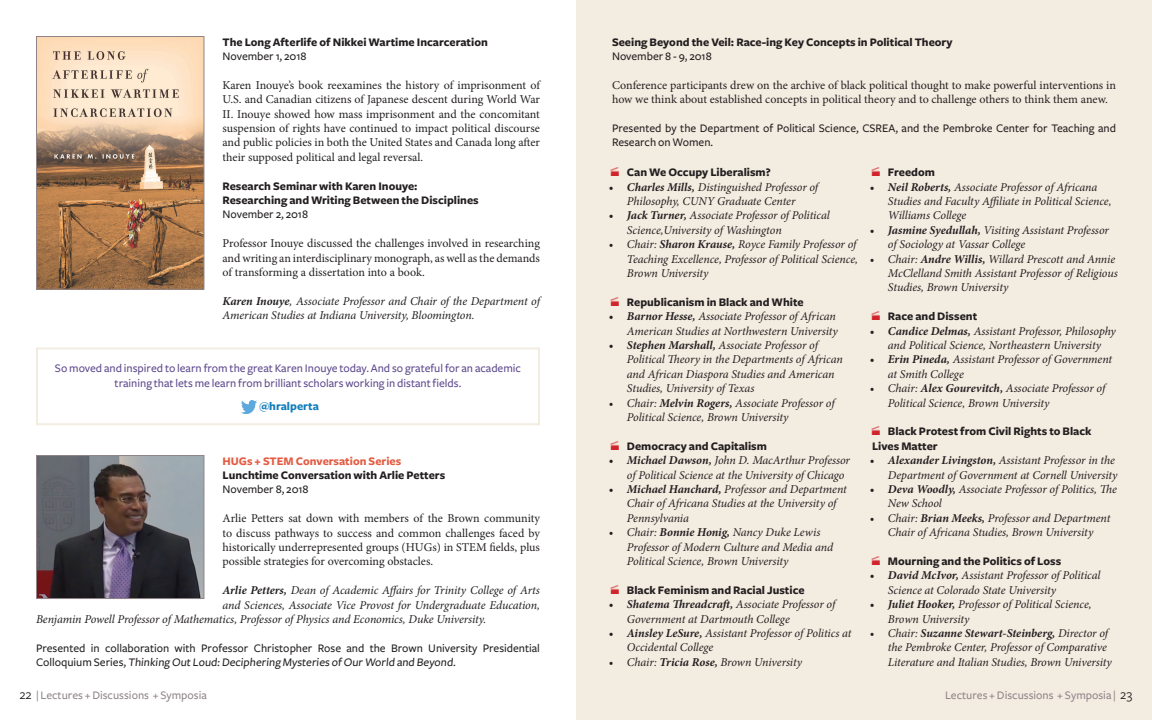
<style>
.page{position:relative;width:1152px;height:720px;background:#fff}
.page>*{position:absolute;margin:0;border:0;box-sizing:border-box;transform-origin:0 0}
.t1{font:italic 12px/14.4px "Minion Pro";letter-spacing:-.01em;color:#231f20}
.t2{font:12px/14.4px "Minion Pro";color:#231f20;text-align:justify}
.t3{font:700 12px/14.4px "Freight Sans";color:#231f20}
.t4{font:500 12px/14.4px "Freight Sans";color:#231f20}
.t5{font:500 12px/14.4px "Freight Sans";color:#5d498c;text-align:center}
.t6{font:500 12px "Freight Sans";color:#908489}
.t7{font:700 12px "Freight Sans";color:#e35d43}
.t8{font:700 12px "Freight Sans";color:#127dbb}
.s1{font-weight:700}
.s2{color:#d1232a}
.s3{font-weight:400;font-size:14px;color:#231f20}
</style>
<div class="page">
<div style="left:576px;top:0;width:576px;height:720px;background:#f3ece1"></div>
<img style="left:38px;top:38px;width:164px;height:250px">
<div style="left:36px;top:36px;width:168px;height:254px;border:1px solid #908489"></div>
<img style="left:38px;top:457px;width:164px;height:140px">
<div style="left:36px;top:455px;width:168px;height:144px;border:1px solid #908489"></div>
<div style="left:36px;top:347px;width:504px;height:78px;background:#fff;border:2px solid #f3ece1"></div>
<img style="left:242px;top:401px;width:14px;height:12px">
<p class="t3" style="left:222px;top:35px;width:267px">The Long Afterlife of Nikkei Wartime Incarceration</p>
<p class="t4" style="left:222px;top:49px;width:86px">November 1, 2018</p>
<p class="t2" style="left:222px;top:78px;width:319px">Karen Inouye’s book reexamines the history of imprisonment of U.S. and Canadian citizens of Japanese descent during World War II. Inouye showed how mass imprisonment and the concomitant suspension of rights have continued to impact political discourse and public policies in both the United States and Canada long after their supposed political and legal reversal.</p>
<p class="t3" style="left:222px;top:179px;width:258px">Research Seminar with Karen Inouye:<br>Researching and Writing Between the Disciplines</p>
<p class="t4" style="left:222px;top:208px;width:87px">November 2, 2018</p>
<p class="t2" style="left:222px;top:236px;width:319px">Professor Inouye discussed the challenges involved in researching and writing an interdisciplinary monograph, as well as the demands of transforming a dissertation into a book.</p>
<p class="t1" style="left:222px;top:294px;width:319px"><span class="s1">Karen Inouye</span>, Associate Professor and Chair of the Department of<br>American Studies at Indiana University, Bloomington.</p>
<p class="t5" style="left:55px;top:361px;width:468px">So moved and inspired to learn from the great Karen Inouye today. And so grateful for an academic training that lets me learn from brilliant scholars working in distant fields.</p>
<p class="t8" style="left:259px;top:400px;width:61px">@hralperta</p>
<p class="t7" style="left:222px;top:454px;width:180px">HUGs + STEM Conversation Series</p>
<p class="t3" style="left:222px;top:468px;width:224px">Lunchtime Conversation with Arlie Petters</p>
<p class="t4" style="left:222px;top:483px;width:88px">November 8, 2018</p>
<p class="t2" style="left:222px;top:511px;width:319px">Arlie Petters sat down with members of the Brown community to discuss pathways to success and common challenges faced by historically underrepresented groups (HUGs) in STEM fields, plus possible strategies for overcoming obstacles.</p>
<p class="t1" style="left:222px;top:583px;width:319px"><span class="s1">Arlie Petters,</span> Dean of Academic Affairs for Trinity College of Arts</p>
<p class="t1" style="left:222px;top:598px;width:319px">and Sciences, Associate Vice Provost for Undergraduate Education,</p>
<p class="t1" style="left:36px;top:612px;width:452px">Benjamin Powell Professor of Mathematics, Professor of Physics and Economics, Duke University.</p>
<p class="t4" style="left:36px;top:641px;width:505px">Presented in collaboration with Professor Christopher Rose and the Brown University Presidential<br>Colloquium Series, Thinking Out Loud:Deciphering Mysteries of Our World and Beyond.</p>
<p class="t3" style="left:612px;top:35px;width:342px">Seeing Beyond the Veil: Race-ing Key Concepts in Political Theory</p>
<p class="t4" style="left:612px;top:49px;width:101px">November 8 - 9, 2018</p>
<p class="t2" style="left:612px;top:78px;width:505px">Conference participants drew on the archive of black political thought to make powerful interventions in how we think about established concepts in political theory and to challenge others to think them anew.</p>
<p class="t4" style="left:612px;top:121px;width:506px">Presented by the Department of Political Science, CSREA, and the Pembroke Center for Teaching and<br>Research on Women.</p>
<p class="t3" style="left:609px;top:165px;width:163px"><span class="s2">•</span> Can We Occupy Liberalism?</p>
<p class="t1" style="left:609px;top:179px;width:211px;text-align:center"><span class="s1">• Charles Mills,</span> Distinguished Professor of<br>Philosophy, CUNY Graduate Center</p>
<p class="t1" style="left:627px;top:208px;width:204px;text-indent:-18px"><span class="s1">• Jack Turner,</span> Associate Professor of Political<br>Science,University of Washington</p>
<p class="t1" style="left:627px;top:237px;width:233px;text-indent:-18px">• Chair: <span class="s1">Sharon Krause,</span> Royce Family Professor of<br>Teaching Excellence, Professor of Political Science,<br>Brown University</p>
<p class="t3" style="left:609px;top:295px;width:196px"><span class="s2">•</span> Republicanism in Black and White</p>
<p class="t1" style="left:609px;top:309px;width:230px;text-align:right"><span class="s1">• Barnor Hesse,</span> Associate Professor of African<br>American Studies at Northwestern University</p>
<p class="t1" style="left:627px;top:338px;width:217px;text-indent:-18px"><span class="s1">• Stephen Marshall,</span> Associate Professor of Political Theory in the Departments of African and African Diaspora Studies and American Studies, University of Texas</p>
<p class="t1" style="left:627px;top:395px;width:209px;text-indent:-18px">• Chair: <span class="s1">Melvin Rogers,</span> Associate Professor of<br>Political Science, Brown University</p>
<p class="t3" style="left:609px;top:439px;width:159px"><span class="s2">•</span> Democracy and Capitalism</p>
<p class="t1" style="left:627px;top:453px;width:225px;text-indent:-18px"><span class="s1">• Michael Dawson,</span> John D. MacArthur Professor of Political Science at the University of Chicago</p>
<p class="t1" style="left:627px;top:482px;width:221px;text-indent:-18px"><span class="s1">• Michael Hanchard,</span> Professor and Department<br>Chair of Africana Studies at the University of<br>Pennsylvania</p>
<p class="t1" style="left:627px;top:525px;width:208px;text-indent:-18px">• Chair: <span class="s1">Bonnie Honig,</span> Nancy Duke Lewis<br>Professor of Modern Culture and Media and<br>Political Science, Brown University</p>
<p class="t3" style="left:609px;top:583px;width:197px"><span class="s2">•</span> Black Feminism and Racial Justice</p>
<p class="t1" style="left:627px;top:597px;width:210px;text-indent:-18px"><span class="s1">• Shatema Threadcraft,</span> Associate Professor of<br>Government at Dartmouth College</p>
<p class="t1" style="left:627px;top:626px;width:226px;text-indent:-18px"><span class="s1">• Ainsley LeSure,</span> Assistant Professor of Politics at<br>Occidental College</p>
<p class="t1" style="left:609px;top:655px;width:195px">• Chair: <span class="s1">Tricia Rose,</span> Brown University</p>
<p class="t3" style="left:870px;top:165px;width:67px"><span class="s2">•</span> Freedom</p>
<p class="t1" style="left:888px;top:179px;width:225px;text-indent:-18px"><span class="s1">• Neil Roberts,</span> Associate Professor of Africana<br>Studies and Faculty Affiliate in Political Science,<br>Williams College</p>
<p class="t1" style="left:888px;top:223px;width:222px;text-indent:-18px"><span class="s1">• Jasmine Syedullah,</span> Visiting Assistant Professor of Sociology at Vassar College</p>
<p class="t1" style="left:888px;top:251px;width:232px;text-indent:-18px">• Chair: <span class="s1">Andre Willis,</span> Willard Prescott and Annie<br>McClelland Smith Assistant Professor of Religious<br>Studies, Brown University</p>
<p class="t3" style="left:870px;top:309px;width:109px"><span class="s2">•</span> Race and Dissent</p>
<p class="t1" style="left:870px;top:323px;width:247px;text-align:center"><span class="s1">• Candice Delmas,</span> Assistant Professor, Philosophy and Political Science, Northeastern University</p>
<p class="t1" style="left:888px;top:352px;width:226px;text-indent:-18px"><span class="s1">• Erin Pineda,</span> Assistant Professor of Government at Smith College</p>
<p class="t1" style="left:888px;top:381px;width:219px;text-indent:-18px">• Chair: <span class="s1">Alex Gourevitch,</span> Associate Professor of<br>Political Science, Brown University</p>
<p class="t3" style="left:870px;top:425px;width:223px"><span class="s2">•</span> Black Protest from Civil Rights to Black<br>Lives Matter</p>
<p class="t1" style="left:870px;top:453px;width:249px;text-align:right"><span class="s1">• Alexander Livingston,</span> Assistant Professor in the<br>Department of Government at Cornell University</p>
<p class="t1" style="left:888px;top:482px;width:231px;text-indent:-18px"><span class="s1">• Deva Woodly,</span> Associate Professor of Politics, The<br>New School</p>
<p class="t1" style="left:870px;top:511px;width:242px;text-align:center">• Chair: <span class="s1">Brian Meeks,</span> Professor and Department<br>Chair of Africana Studies, Brown University</p>
<p class="t3" style="left:870px;top:554px;width:193px"><span class="s2">•</span> Mourning and the Politics of Loss</p>
<p class="t1" style="left:888px;top:568px;width:214px;text-indent:-18px"><span class="s1">• David McIvor,</span> Assistant Professor of Political<br>Science at Colorado State University</p>
<p class="t1" style="left:888px;top:597px;width:205px;text-indent:-18px"><span class="s1">• Juliet Hooker,</span> Professor of Political Science,<br>Brown University</p>
<p class="t1" style="left:888px;top:626px;width:225px;text-indent:-18px">• Chair: <span class="s1">Suzanne Stewart-Steinberg,</span> Director of the Pembroke Center, Professor of Comparative<br>Literature and Italian Studies, Brown University</p>
<p class="t6" style="left:19px;top:688px;width:189px"><span class="s3">22</span> | Lectures + Discussions + Symposia</p>
<p class="t6" style="left:945px;top:688px;width:189px">Lectures + Discussions + Symposia | <span class="s3">23</span></p>
</div>
